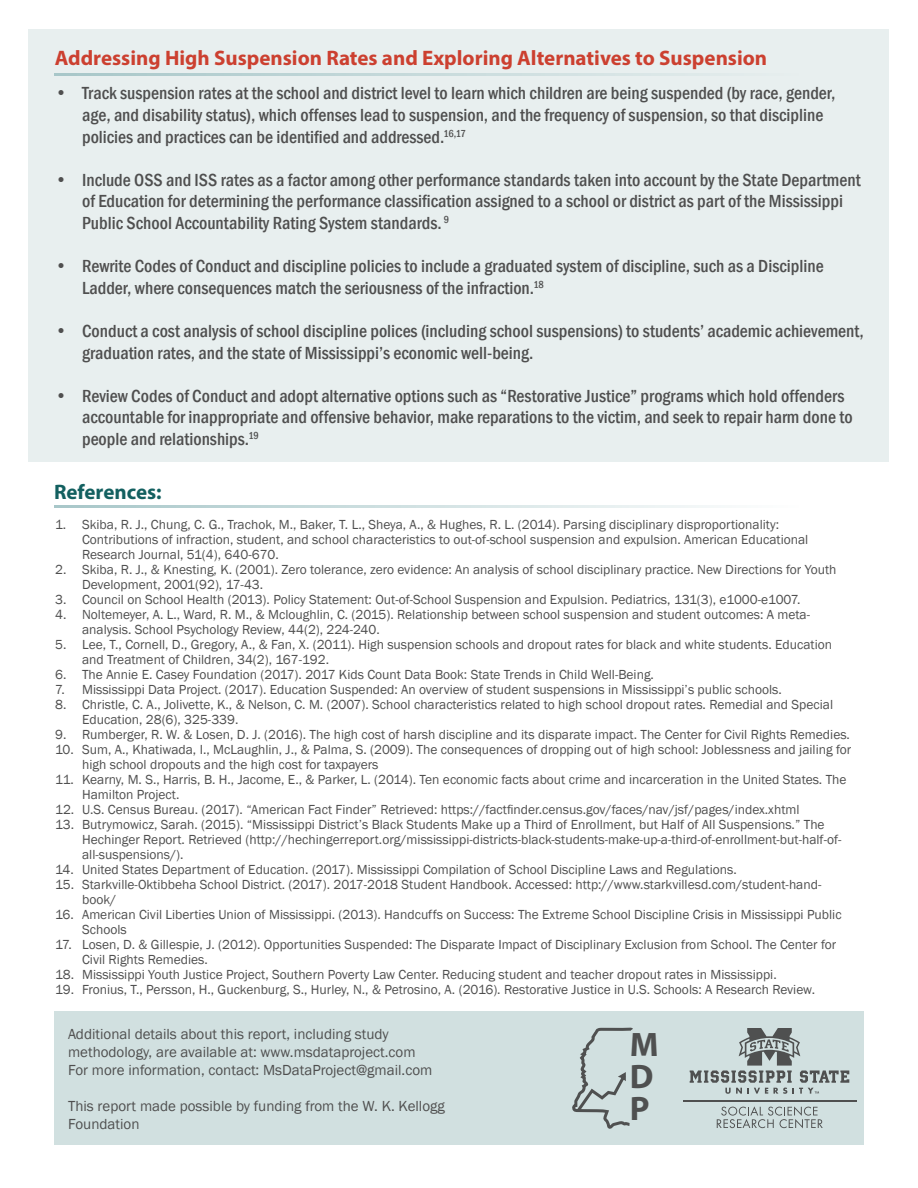
<style>
.page{position:relative;width:918px;height:1188px;background:#fff}
.page>*{position:absolute;margin:0;border:0;box-sizing:border-box;transform-origin:0 0}
.t1{font:700 34.05px/32px "Myriad Pro";color:#4f5050}
.t2{font:700 21px "Myriad Pro";color:#cc4030}
.t3{font:700 21px "Myriad Pro";color:#136060}
.t4{font:500 condensed 18px/21.6px "Franklin Gothic";color:#4f4f4f}
.t5{font:15px/18px "Franklin Gothic";color:#4f4f4f}
.t6{font:13.5px/15px "Franklin Gothic";color:#4f4f4f}
</style>
<div class="page">
<div style="left:29px;top:29px;width:860px;height:433px;background:#e8efef"></div>
<div style="left:54px;top:1012px;width:810px;height:133px;background:#d1e0e0"></div>
<svg style="left:717px;top:1106px;width:106px;height:22px"></svg>
<hr style="left:683px;top:1101px;width:173px;height:1px;background:#4f5050">
<svg style="left:690px;top:1028px;width:159px;height:66px"></svg>
<svg style="left:572px;top:1027px;width:61px;height:102px"></svg>
<hr style="left:54px;top:73px;width:864px;height:3px;background:#a8c7c9">
<hr style="left:54px;top:505px;width:864px;height:3px;background:#a8c7c9">
<p class="t2" style="left:55px;top:44px;width:714px">Addressing High Suspension Rates and Exploring Alternatives to Suspension</p>
<p class="t4" style="left:82px;top:82px;width:755px;text-indent:-27px">• Track suspension rates at the school and district level to learn which children are being suspended (by race, gender, age, and disability status), which offenses lead to suspension, and the frequency of suspension, so that discipline policies and practices can be identified and addressed.<sup>16,17</sup></p>
<p class="t4" style="left:82px;top:169px;width:780px;text-indent:-27px">• Include OSS and ISS rates as a factor among other performance standards taken into account by the State Department of Education for determining the performance classification assigned to a school or district as part of the Mississippi<br>Public School Accountability Rating System standards. <sup>9</sup></p>
<p class="t4" style="left:82px;top:255px;width:743px;text-indent:-27px">• Rewrite Codes of Conduct and discipline policies to include a graduated system of discipline, such as a Discipline<br>Ladder, where consequences match the seriousness of the infraction.<sup>18</sup></p>
<p class="t4" style="left:82px;top:320px;width:783px;text-indent:-27px">• Conduct a cost analysis of school discipline polices (including school suspensions) to students’ academic achievement, graduation rates, and the state of Mississippi’s economic well-being.</p>
<p class="t4" style="left:82px;top:385px;width:772px;text-indent:-27px">• Review Codes of Conduct and adopt alternative options such as “Restorative Justice” programs which hold offenders accountable for inappropriate and offensive behavior, make reparations to the victim, and seek to repair harm done to people and relationships.<sup>19</sup></p>
<p class="t3" style="left:54px;top:478px;width:109px">References:</p>
<p class="t6" style="left:82px;top:517px;width:728px;text-indent:-27px">1. Skiba, R. J., Chung, C. G., Trachok, M., Baker, T. L., Sheya, A., &amp; Hughes, R. L. (2014). Parsing disciplinary disproportionality:<br>Contributions of infraction, student, and school characteristics to out-of-school suspension and expulsion. American Educational<br>Research Journal, 51(4), 640-670.</p>
<p class="t6" style="left:82px;top:562px;width:756px;text-indent:-27px">2. Skiba, R. J., &amp; Knesting, K. (2001). Zero tolerance, zero evidence: An analysis of school disciplinary practice. New Directions for Youth<br>Development, 2001(92), 17-43.</p>
<p class="t6" style="left:55px;top:592px;width:747px">3. Council on School Health (2013). Policy Statement: Out-of-School Suspension and Expulsion. Pediatrics, 131(3), e1000-e1007.</p>
<p class="t6" style="left:82px;top:607px;width:729px;text-indent:-27px">4. Noltemeyer, A. L., Ward, R. M., &amp; Mcloughlin, C. (2015). Relationship between school suspension and student outcomes: A meta&shy;analysis. School Psychology Review, 44(2), 224-240.</p>
<p class="t6" style="left:82px;top:637px;width:752px;text-indent:-27px">5. Lee, T., Cornell, D., Gregory, A., &amp; Fan, X. (2011). High suspension schools and dropout rates for black and white students. Education and Treatment of Children, 34(2), 167-192.</p>
<p class="t6" style="left:55px;top:667px;width:600px">6. The Annie E. Casey Foundation (2017). 2017 Kids Count Data Book: State Trends in Child Well-Being.</p>
<p class="t6" style="left:55px;top:682px;width:728px">7. Mississippi Data Project. (2017). Education Suspended: An overview of student suspensions in Mississippi’s public schools.</p>
<p class="t6" style="left:82px;top:697px;width:753px;text-indent:-27px">8. Christle, C. A., Jolivette, K., &amp; Nelson, C. M. (2007). School characteristics related to high school dropout rates. Remedial and Special<br>Education, 28(6), 325-339.</p>
<p class="t6" style="left:55px;top:727px;width:796px">9. Rumberger, R. W. &amp; Losen, D. J. (2016). The high cost of harsh discipline and its disparate impact. The Center for Civil Rights Remedies.</p>
<p class="t6" style="left:82px;top:742px;width:771px;text-indent:-27px">10. Sum, A., Khatiwada, I., McLaughlin, J., &amp; Palma, S. (2009). The consequences of dropping out of high school: Joblessness and jailing for high school dropouts and the high cost for taxpayers</p>
<p class="t6" style="left:82px;top:772px;width:766px;text-indent:-27px">11. Kearny, M. S., Harris, B. H., Jacome, E., &amp; Parker, L. (2014). Ten economic facts about crime and incarceration in the United States. The<br>Hamilton Project.</p>
<p class="t6" style="left:55px;top:802px;width:746px">12. U.S. Census Bureau. (2017). “American Fact Finder” Retrieved: https://factfinder.census.gov/faces/nav/jsf/pages/index.xhtml</p>
<p class="t6" style="left:82px;top:817px;width:761px;text-indent:-27px">13. Butrymowicz, Sarah. (2015). “Mississippi District’s Black Students Make up a Third of Enrollment, but Half of All Suspensions.” The<br>Hechinger Report. Retrieved (http://hechingerreport.org/mississippi-districts-black-students-make-up-a-third-of-enrollment-but-half-of&shy;all-suspensions/).</p>
<p class="t6" style="left:55px;top:862px;width:683px">14. United States Department of Education. (2017). Mississippi Compilation of School Discipline Laws and Regulations.</p>
<p class="t6" style="left:82px;top:877px;width:741px;text-indent:-27px">15. Starkville-Oktibbeha School District. (2017). 2017-2018 Student Handbook. Accessed: http://www.starkvillesd.com/student-hand&shy;book/</p>
<p class="t6" style="left:82px;top:907px;width:761px;text-indent:-27px">16. American Civil Liberties Union of Mississippi. (2013). Handcuffs on Success: The Extreme School Discipline Crisis in Mississippi Public<br>Schools</p>
<p class="t6" style="left:82px;top:937px;width:756px;text-indent:-27px">17. Losen, D. &amp; Gillespie, J. (2012). Opportunities Suspended: The Disparate Impact of Disciplinary Exclusion from School. The Center for<br>Civil Rights Remedies.</p>
<p class="t6" style="left:55px;top:967px;width:723px">18. Mississippi Youth Justice Project, Southern Poverty Law Center. Reducing student and teacher dropout rates in Mississippi.</p>
<p class="t6" style="left:55px;top:982px;width:761px">19. Fronius, T., Persson, H., Guckenburg, S., Hurley, N., &amp; Petrosino, A. (2016). Restorative Justice in U.S. Schools: A Research Review.</p>
<p class="t5" style="left:68px;top:1025px;width:366px">Additional details about this report, including study methodology, are available at: www.msdataproject.com<br>For more information, contact: MsDataProject@gmail.com</p>
<p class="t5" style="left:68px;top:1097px;width:378px">This report made possible by funding from the W. K. Kellogg<br>Foundation</p>
<h1 class="t1" style="left:630px;top:1027px;width:30px">M<br>D<br>P</h1>
</div>
